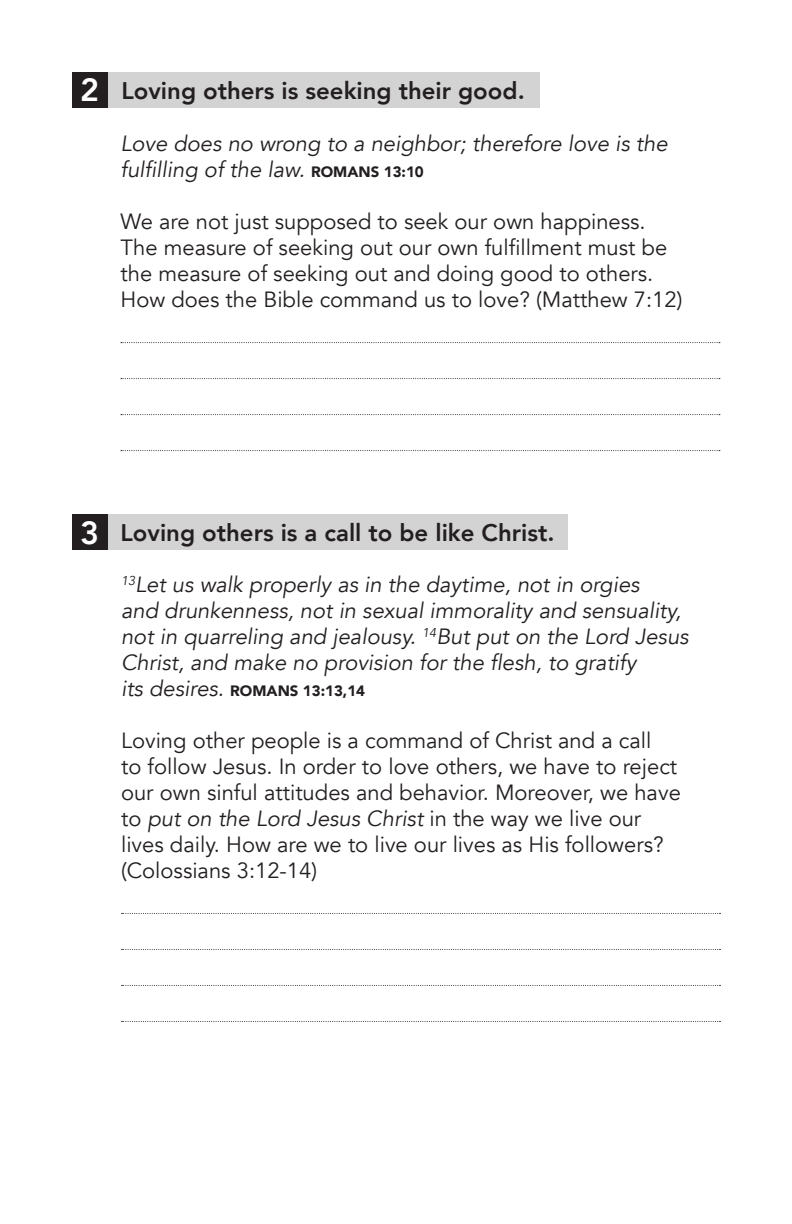
<style>
.page{position:relative;width:792px;height:1224px;background:#fff}
.page>*{position:absolute;margin:0;border:0;box-sizing:border-box;transform-origin:0 0}
.t1{font:800 32px "Avenir";color:#fff}
.t2{font:800 24px "Avenir";color:#231f20}
.t3{font:22px/26px "Avenir";color:#231f20}
.t4{font:italic 22px/26px "Avenir";color:#231f20}
.t5{font:900 15px "Avenir";color:#231f20}
.s1{font-weight:900;font-style:normal;font-size:15px}
.s2{font-weight:400;font-style:italic;font-size:22px}
.s3{font-style:italic}
</style>
<div class="page">
<svg style="left:121px;top:342px;width:599px;height:1px"></svg>
<svg style="left:121px;top:378px;width:599px;height:1px"></svg>
<svg style="left:121px;top:414px;width:599px;height:1px"></svg>
<svg style="left:121px;top:450px;width:599px;height:1px"></svg>
<svg style="left:122px;top:913px;width:599px;height:1px"></svg>
<svg style="left:122px;top:949px;width:599px;height:1px"></svg>
<svg style="left:122px;top:985px;width:599px;height:1px"></svg>
<svg style="left:122px;top:1021px;width:599px;height:1px"></svg>
<div style="left:72px;top:73px;width:36px;height:35px;background:#231f20"></div>
<div style="left:72px;top:514px;width:35px;height:36px;background:#231f20"></div>
<div style="left:108px;top:73px;width:432px;height:35px;background:#d3d3d3"></div>
<div style="left:107px;top:514px;width:461px;height:36px;background:#d3d3d3"></div>
<h1 class="t1" style="left:80px;top:65px;width:20px">2</h1>
<p class="t2" style="left:121px;top:72px;width:405px">Loving others is seeking their good.</p>
<p class="t4" style="left:120px;top:131px;width:549px">Love does no wrong to a neighbor; therefore love is the fulfilling of the law. <span class="s1">ROMANS 13:10</span></p>
<p class="t3" style="left:120px;top:209px;width:563px">We are not just supposed to seek our own happiness.<br>The measure of seeking out our own fulfillment must be the measure of seeking out and doing good to others.<br>How does the Bible command us to love? (Matthew 7:12)</p>
<h1 class="t1" style="left:80px;top:508px;width:20px">3</h1>
<p class="t2" style="left:120px;top:514px;width:435px">Loving others is a call to be like Christ.</p>
<p class="t4" style="left:121px;top:572px;width:569px"><sup>13</sup>Let us walk properly as in the daytime, not in orgies<br>and drunkenness, not in sexual immorality and sensuality, not in quarreling and jealousy. <sup>14</sup>But put on the Lord Jesus Christ, and make no provision for the flesh, to gratify</p>
<p class="t5" style="left:121px;top:678px;width:246px"><span class="s2">its desires.</span> ROMANS 13:13,14</p>
<p class="t3" style="left:121px;top:728px;width:561px">Loving other people is a command of Christ and a call<br>to follow Jesus. In order to love others, we have to reject our own sinful attitudes and behavior. Moreover, we have to <span class="s3">put on the Lord Jesus Christ</span> in the way we live our lives daily. How are we to live our lives as His followers? (Colossians 3:12-14)</p>
</div>
